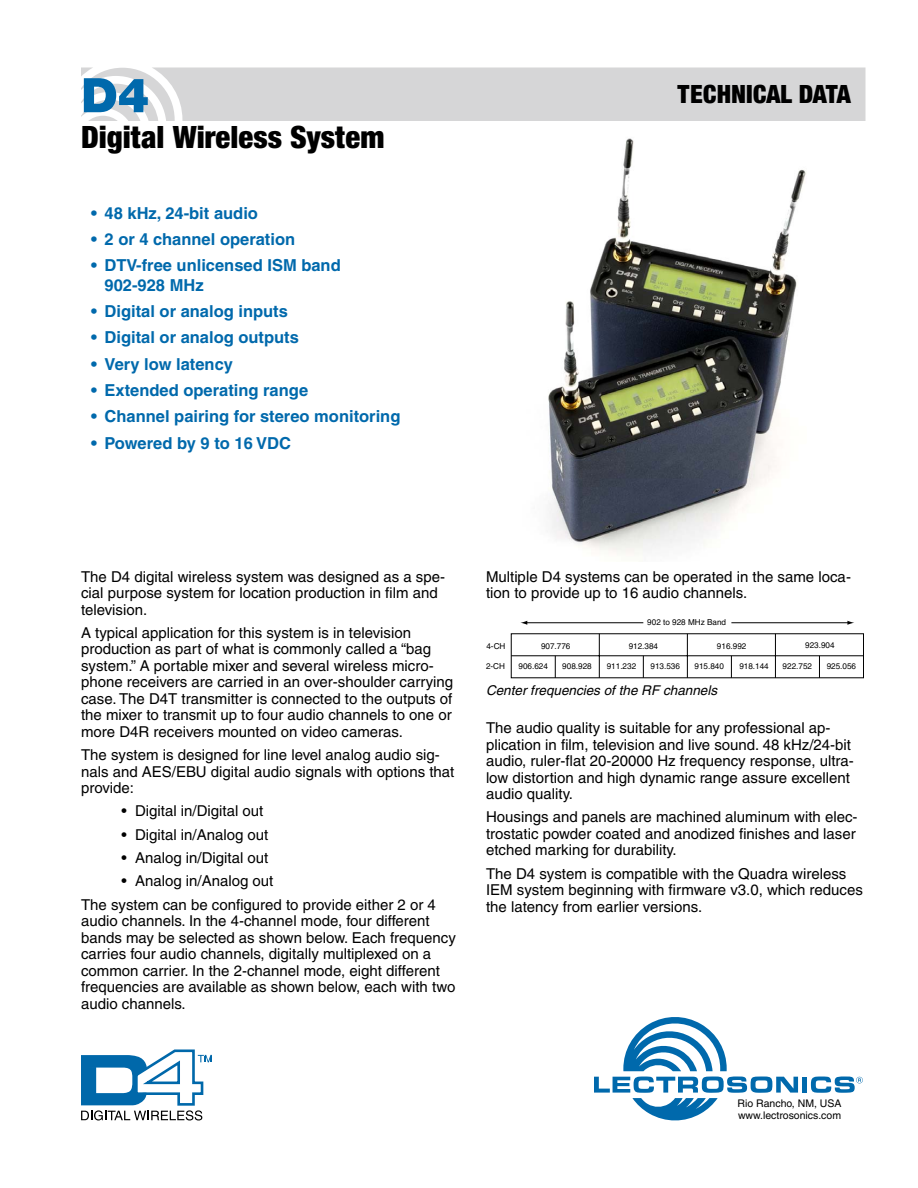
<style>
.page{position:relative;width:918px;height:1188px;background:#fff}
.page>*{position:absolute;margin:0;border:0;box-sizing:border-box;transform-origin:0 0}
.t1{font:900 51px "Sans";color:#0069ac}
.t2{font:900 condensed 33px "Sans";color:#000}
.t3{font:900 condensed 27px "Sans";color:#000}
.t4{font:700 16.5px/19.5px "Helvetica";color:#0069ac}
.t5{font:15px/16.5px "Helvetica";color:#000}
.t6{font:italic 13.5px "Helvetica";color:#000}
.t7{font:10.5px/12.1px "Helvetica";color:#000}
.t8{font:8.1px "Helvetica";color:#000}
</style>
<div class="page">
<div style="left:81px;top:68px;width:785px;height:53px;background:#d6d6d7"></div>
<svg style="left:594px;top:1017px;width:204px;height:103px"></svg>
<div style="left:802px;top:1077px;width:5px;height:16px;background:#0069ac"></div>
<svg style="left:811px;top:1077px;width:52px;height:16px"></svg>
<svg style="left:510px;top:633px;width:354px;height:45px"></svg>
<hr style="left:731px;top:622px;width:118px;height:1px;background:#000">
<hr style="left:526px;top:622px;width:117px;height:1px;background:#000">
<svg style="left:847px;top:621px;width:7px;height:4px"></svg>
<svg style="left:520px;top:621px;width:7px;height:4px"></svg>
<svg style="left:81px;top:1049px;width:131px;height:71px"></svg>
<img style="left:548px;top:138px;width:258px;height:417px">
<h1 class="t1" style="left:81px;top:64px;width:70px">D4</h1>
<h2 class="t2" style="left:81px;top:117px;width:305px">Digital Wireless System</h2>
<p class="t4" style="left:91px;top:203px;width:168px">• 48 kHz, 24-bit audio</p>
<p class="t4" style="left:91px;top:229px;width:206px">• 2 or 4 channel operation</p>
<p class="t4" style="left:105px;top:255px;width:238px;text-indent:-13px">• DTV-free unlicensed ISM band<br>902-928 MHz</p>
<p class="t4" style="left:91px;top:301px;width:198px">• Digital or analog inputs</p>
<p class="t4" style="left:91px;top:328px;width:209px">• Digital or analog outputs</p>
<p class="t4" style="left:91px;top:354px;width:143px">• Very low latency</p>
<p class="t4" style="left:91px;top:380px;width:219px">• Extended operating range</p>
<p class="t4" style="left:91px;top:406px;width:311px">• Channel pairing for stereo monitoring</p>
<p class="t4" style="left:91px;top:433px;width:201px">• Powered by 9 to 16 VDC</p>
<h3 class="t3" style="left:677px;top:77px;width:176px">TECHNICAL DATA</h3>
<p class="t5" style="left:81px;top:568px;width:366px">The D4 digital wireless system was designed as a spe&shy;cial purpose system for location production in film and television.</p>
<p class="t5" style="left:81px;top:624px;width:374px">A typical application for this system is in television production as part of what is commonly called a “bag system.” A portable mixer and several wireless micro&shy;phone receivers are carried in an over-shoulder carrying case. The D4T transmitter is connected to the outputs of the mixer to transmit up to four audio channels to one or more D4R receivers mounted on video cameras.</p>
<p class="t5" style="left:81px;top:747px;width:375px">The system is designed for line level analog audio sig&shy;nals and AES/EBU digital audio signals with options that provide:</p>
<p class="t5" style="left:122px;top:803px;width:143px">• Digital in/Digital out</p>
<p class="t5" style="left:122px;top:826px;width:148px">• Digital in/Analog out</p>
<p class="t5" style="left:122px;top:850px;width:148px">• Analog in/Digital out</p>
<p class="t5" style="left:81px;top:869px;width:356px;line-height:23.4px;text-indent:40px">• Analog in/Analog out<br>The system can be configured to provide either 2 or 4</p>
<p class="t5" style="left:81px;top:913px;width:376px">audio channels. In the 4-channel mode, four different bands may be selected as shown below. Each frequency carries four audio channels, digitally multiplexed on a common carrier. In the 2-channel mode, eight different frequencies are available as shown below, each with two audio channels.</p>
<p class="t5" style="left:486px;top:568px;width:366px">Multiple D4 systems can be operated in the same loca&shy;tion to provide up to 16 audio channels.</p>
<p class="t8" style="left:486px;top:642px;width:21px">4-CH</p>
<p class="t8" style="left:486px;top:661px;width:21px">2-CH</p>
<p class="t8" style="left:647px;top:617px;width:80px">902 to 928 MHz Band</p>
<p class="t8" style="left:541px;top:641px;width:31px">907.776</p>
<p class="t8" style="left:629px;top:641px;width:31px">912.384</p>
<p class="t8" style="left:717px;top:641px;width:31px">916.992</p>
<p class="t8" style="left:805px;top:641px;width:31px">923.904</p>
<p class="t8" style="left:519px;top:661px;width:31px">906.624</p>
<p class="t8" style="left:562px;top:662px;width:31px">908.928</p>
<p class="t8" style="left:607px;top:662px;width:31px">911.232</p>
<p class="t8" style="left:651px;top:662px;width:31px">913.536</p>
<p class="t8" style="left:695px;top:662px;width:31px">915.840</p>
<p class="t8" style="left:739px;top:661px;width:31px">918.144</p>
<p class="t8" style="left:783px;top:662px;width:31px">922.752</p>
<p class="t8" style="left:827px;top:662px;width:31px">925.056</p>
<p class="t6" style="left:486px;top:683px;width:233px">Center frequencies of the RF channels</p>
<p class="t5" style="left:486px;top:720px;width:369px">The audio quality is suitable for any professional ap&shy;plication in film, television and live sound. 48 kHz/24-bit audio, ruler-flat 20-20000 Hz frequency response, ultra&shy;low distortion and high dynamic range assure excellent audio quality.</p>
<p class="t5" style="left:486px;top:809px;width:373px">Housings and panels are machined aluminum with elec&shy;trostatic powder coated and anodized finishes and laser etched marking for durability.</p>
<p class="t5" style="left:486px;top:865px;width:378px">The D4 system is compatible with the Quadra wireless<br>IEM system beginning with firmware v3.0, which reduces the latency from earlier versions.</p>
<p class="t7" style="left:738px;top:1097px;width:106px">Rio Rancho, NM, USA www.lectrosonics.com</p>
</div>
